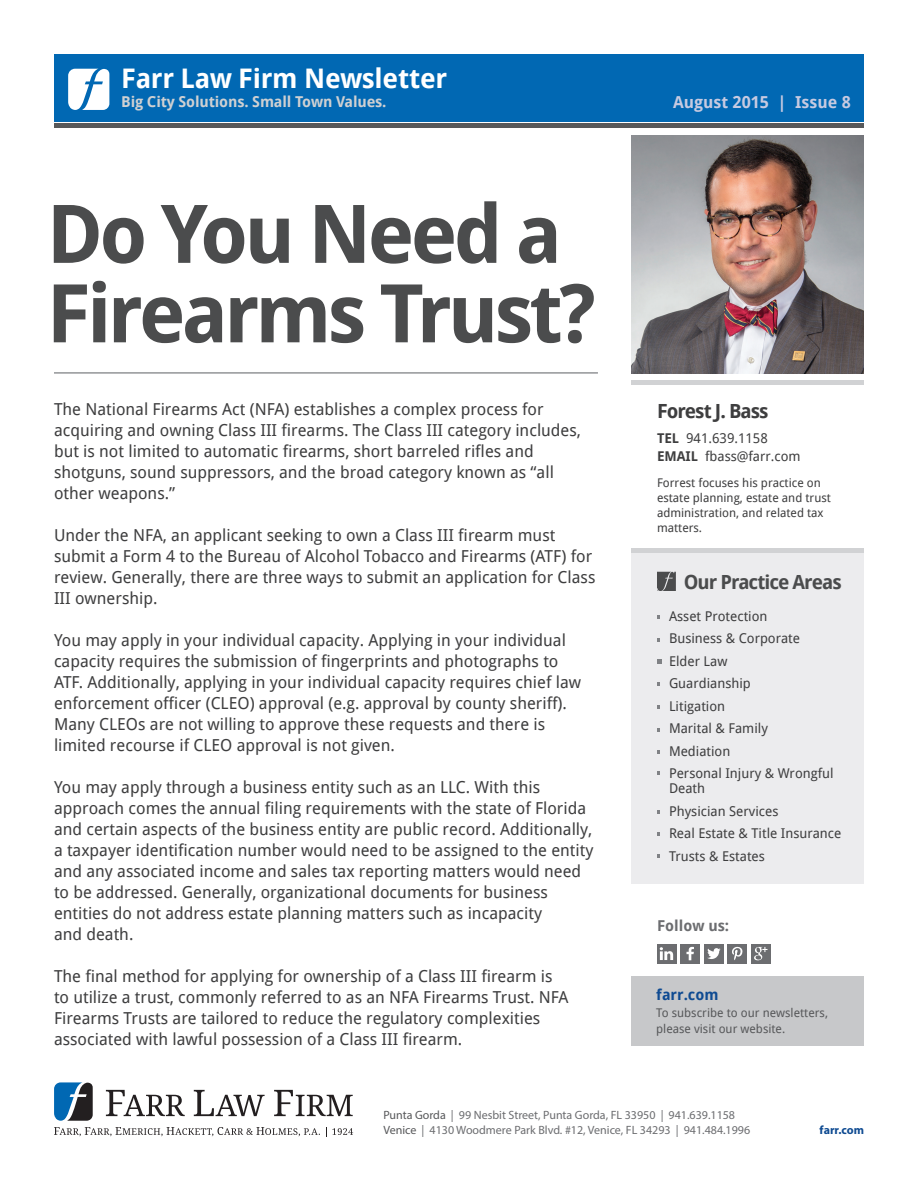
<style>
.page{position:relative;width:918px;height:1188px;background:#fff}
.page>*{position:absolute;margin:0;border:0;box-sizing:border-box;transform-origin:0 0}
.t1{font:700 81px/79.5px "Droid Sans Pro";letter-spacing:-.05em;color:#4b4c4d}
.t2{font:700 27px "Droid Sans Pro";letter-spacing:-.01em;color:#fff}
.t3{font:700 19.5px "Droid Sans Pro";letter-spacing:-.05em;color:#4b4c4d}
.t4{font:700 19.5px "Droid Sans Pro";letter-spacing:-.05em;color:#3e3e3f}
.t5{font:16.5px/21px "Droid Sans Pro";color:#3e3e3f}
.t6{font:700 16.5px "Droid Sans Pro";color:#c7cae1}
.t7{font:700 15px "Droid Sans Pro";letter-spacing:-.01em;color:#cfd0d2}
.t8{font:700 15px "Droid Sans Pro";color:#6c6d70}
.t9{font:700 15px "Droid Sans Pro";color:#0f4b92}
.t10{font:13.5px/22.5px "Droid Sans Pro";color:#3e3e3f}
.t11{font:12px/15px "Myriad Pro";color:#6c6d70}
.t12{font:12px/15px "Droid Sans Pro";color:#3e3e3f}
.t13{font:12px/16.5px "Droid Sans Pro";color:#57585a}
.t14{font:700 12px "Myriad Pro";color:#0f4b92}
.s1{font-weight:700}
.s2{color:#57585a}
</style>
<div class="page">
<div style="left:54px;top:54px;width:810px;height:68px;background:#0168b3"></div>
<div style="left:632px;top:548px;width:232px;height:336px;background:#ececee"></div>
<div style="left:54px;top:123px;width:810px;height:5px;background:#57585a"></div>
<hr style="left:632px;top:548px;width:232px;height:4px;background:#d1d2d4">
<svg style="left:657px;top:638px;width:3px;height:4px"></svg>
<svg style="left:657px;top:659px;width:5px;height:5px"></svg>
<svg style="left:657px;top:728px;width:3px;height:4px"></svg>
<svg style="left:657px;top:771px;width:3px;height:4px"></svg>
<svg style="left:657px;top:832px;width:3px;height:4px"></svg>
<svg style="left:657px;top:572px;width:19px;height:19px"></svg>
<div style="left:632px;top:380px;width:232px;height:5px;background:#d1d2d4"></div>
<hr style="left:54px;top:372px;width:544px;height:2px;background:#939598">
<svg style="left:106px;top:1090px;width:79px;height:26px"></svg>
<svg style="left:194px;top:1090px;width:71px;height:26px"></svg>
<svg style="left:274px;top:1090px;width:79px;height:26px"></svg>
<svg style="left:54px;top:1127px;width:266px;height:9px"></svg>
<svg style="left:326px;top:1128px;width:27px;height:9px"></svg>
<svg style="left:54px;top:1082px;width:39px;height:39px;background:#3b6687"></svg>
<svg style="left:68px;top:69px;width:41px;height:41px;background:#d6e7f2"></svg>
<div style="left:632px;top:976px;width:232px;height:69px;background:#c7c8ca"></div>
<div style="left:681px;top:944px;width:19px;height:19px;background:#6c6d70"></div>
<svg style="left:686px;top:947px;width:8px;height:13px"></svg>
<div style="left:704px;top:944px;width:19px;height:19px;background:#6c6d70"></div>
<svg style="left:707px;top:948px;width:14px;height:11px"></svg>
<div style="left:728px;top:944px;width:19px;height:19px;background:#6c6d70"></div>
<svg style="left:732px;top:947px;width:11px;height:13px"></svg>
<div style="left:751px;top:944px;width:19px;height:19px;background:#6c6d70"></div>
<svg style="left:754px;top:947px;width:14px;height:13px"></svg>
<div style="left:657px;top:944px;width:19px;height:19px;background:#6c6d70"></div>
<svg style="left:660px;top:947px;width:13px;height:13px"></svg>
<img style="left:632px;top:135px;width:232px;height:239px">
<h2 class="t2" style="left:121px;top:59px;width:328px">Farr Law Firm Newsletter</h2>
<p class="t7" style="left:121px;top:91px;width:267px">Big City Solutions. Small Town Values.</p>
<h1 class="t1" style="left:46px;top:192px;width:551px">Do You Need a<br>Firearms Trust?</h1>
<p class="t5" style="left:54px;top:398px;width:529px">The National Firearms Act (NFA) establishes a complex process for acquiring and owning Class III firearms. The Class III category includes, but is not limited to automatic firearms, short barreled rifles and shotguns, sound suppressors, and the broad category known as “all other weapons.”</p>
<p class="t5" style="left:54px;top:524px;width:543px">Under the NFA, an applicant seeking to own a Class III firearm must submit a Form 4 to the Bureau of Alcohol Tobacco and Firearms (ATF) for review. Generally, there are three ways to submit an application for Class III ownership.</p>
<p class="t5" style="left:54px;top:629px;width:529px">You may apply in your individual capacity. Applying in your individual capacity requires the submission of fingerprints and photographs to ATF. Additionally, applying in your individual capacity requires chief law enforcement officer (CLEO) approval (e.g. approval by county sheriff).<br>Many CLEOs are not willing to approve these requests and there is limited recourse if CLEO approval is not given.</p>
<p class="t5" style="left:54px;top:776px;width:541px">You may apply through a business entity such as an LLC. With this approach comes the annual filing requirements with the state of Florida and certain aspects of the business entity are public record. Additionally, a taxpayer identification number would need to be assigned to the entity and any associated income and sales tax reporting matters would need to be addressed. Generally, organizational documents for business entities do not address estate planning matters such as incapacity<br>and death.</p>
<p class="t5" style="left:54px;top:965px;width:516px">The final method for applying for ownership of a Class III firearm is to utilize a trust, commonly referred to as an NFA Firearms Trust. NFA Firearms Trusts are tailored to reduce the regulatory complexities associated with lawful possession of a Class III firearm.</p>
<p class="t6" style="left:673px;top:91px;width:179px">August 2015 | Issue 8</p>
<p class="t4" style="left:657px;top:397px;width:113px">Forest J. Bass</p>
<p class="t10" style="left:657px;top:429px;width:145px;line-height:18px"><span class="s1">TEL</span> 941.639.1158<br><span class="s1">EMAIL</span> fbass@farr.com</p>
<p class="t12" style="left:657px;top:474px;width:175px">Forrest focuses his practice on estate planning, estate and trust administration, and related tax matters.</p>
<p class="t3" style="left:684px;top:568px;width:159px">Our Practice Areas</p>
<p class="t10" style="left:669px;top:604px;width:166px">Asset Protection<br>Business &amp; Corporate<br>Elder Law<br>Guardianship<br>Litigation<br>Marital &amp; Family<br>Mediation<br>Personal Injury &amp; Wrongful</p>
<p class="t10" style="left:669px;top:777px;width:174px">Death<br>Physician Services<br>Real Estate &amp; Title Insurance<br>Trusts &amp; Estates</p>
<p class="t8" style="left:657px;top:915px;width:74px">Follow us:</p>
<p class="t9" style="left:656px;top:984px;width:64px">farr.com</p>
<p class="t13" style="left:656px;top:1004px;width:173px">To subscribe to our newsletters, please visit our website.</p>
<p class="t11" style="left:383px;top:1107px;width:368px"><span class="s2">Punta Gorda</span> | 99 Nesbit Street, Punta Gorda, FL 33950 | 941.639.1158<br><span class="s2">Venice</span> | 4130 Woodmere Park Blvd. #12, Venice, FL 34293 | 941.484.1996</p>
<p class="t14" style="left:820px;top:1122px;width:46px">farr.com</p>
</div>
